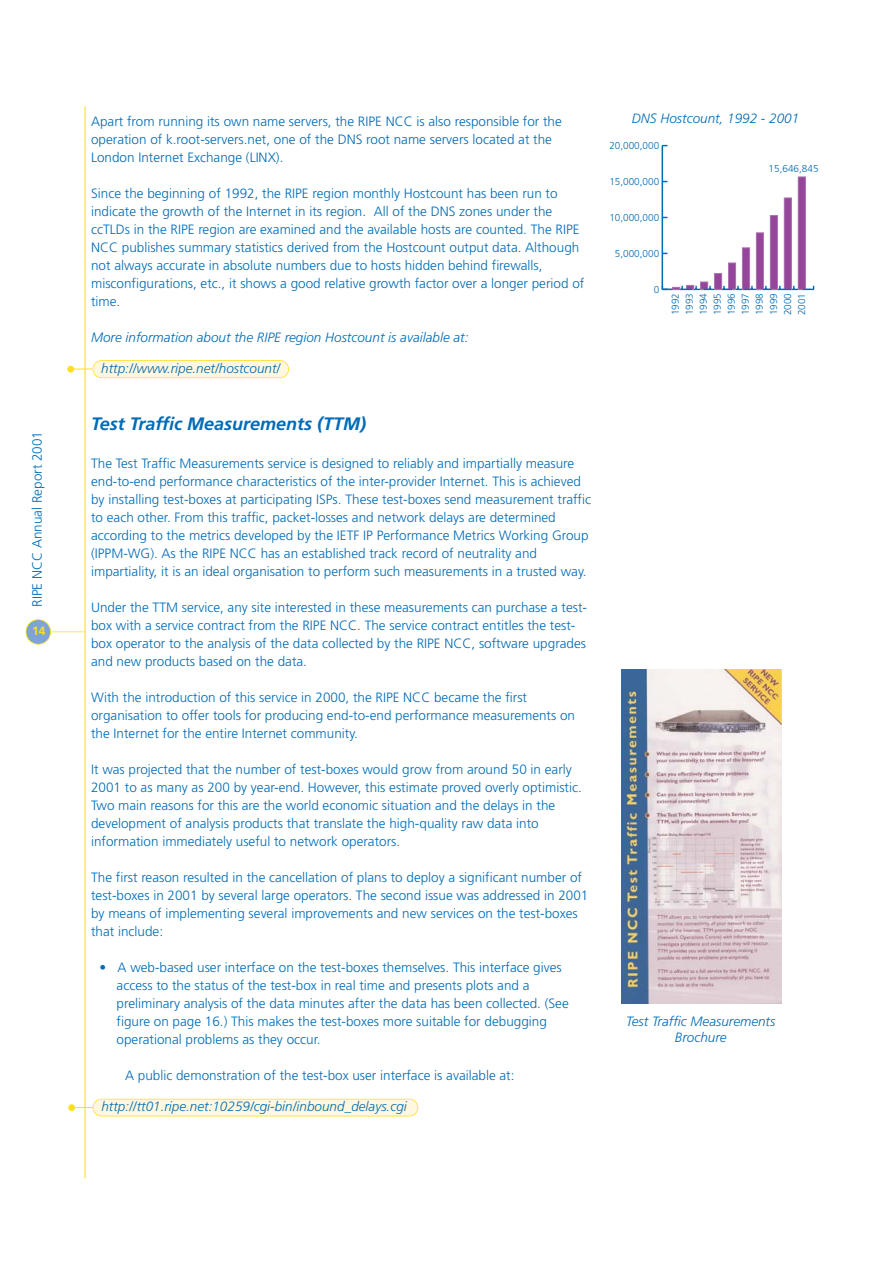
<style>
.page{position:relative;width:893px;height:1262px;background:#fff}
.page>*{position:absolute;margin:0;border:0;box-sizing:border-box;transform-origin:0 0}
.t1{font:italic 700 18px "Frutiger";color:#006bb6}
.t2{font:300 13.5px/18px "Frutiger";color:#006bb6}
.t3{font:italic 300 13.5px/16.2px "Frutiger";color:#006bb6;text-align:center}
.t4{font:700 12px "Frutiger";color:#ffdf1b}
.t5{font:300 10.05px/14.1px "Frutiger";color:#006bb6;text-align:justify}
</style>
<div class="page">
<div style="left:93px;top:1099px;width:325px;height:17px;background:#fff8de;border-radius:8px"></div>
<div style="left:93px;top:1098px;width:325px;height:18px;border:2px solid #ffdf1b;border-radius:9px"></div>
<div style="left:93px;top:360px;width:196px;height:18px;background:#fff8de;border-radius:9px"></div>
<div style="left:93px;top:360px;width:196px;height:18px;border:2px solid #ffdf1b;border-radius:9px"></div>
<hr style="left:84px;top:106px;width:2px;height:1072px;background:#ffe55d">
<div style="left:26px;top:619px;width:25px;height:25px;background:#7ea3d5;border-radius:50%"></div>
<div style="left:26px;top:619px;width:25px;height:25px;border:2px solid #ffdf1b;border-radius:50%"></div>
<hr style="left:52px;top:631px;width:34px;height:1px;background:#ffe55d">
<hr style="left:662px;top:289px;width:151px;height:1px;background:#006bb6">
<hr style="left:661px;top:146px;width:2px;height:143px;background:#006bb6">
<div style="left:700px;top:282px;width:7px;height:7px;background:#95459a"></div>
<div style="left:700px;top:282px;width:8px;height:8px;border:1px solid #ac77b3"></div>
<div style="left:714px;top:273px;width:7px;height:16px;background:#95459a"></div>
<div style="left:714px;top:273px;width:8px;height:17px;border:1px solid #ac77b3"></div>
<div style="left:728px;top:263px;width:7px;height:26px;background:#95459a"></div>
<div style="left:728px;top:263px;width:8px;height:27px;border:1px solid #ac77b3"></div>
<div style="left:742px;top:248px;width:7px;height:41px;background:#95459a"></div>
<div style="left:742px;top:247px;width:8px;height:43px;border:1px solid #ac77b3"></div>
<div style="left:756px;top:233px;width:7px;height:56px;background:#95459a"></div>
<div style="left:756px;top:232px;width:7px;height:58px;border:1px solid #ac77b3"></div>
<div style="left:770px;top:215px;width:7px;height:74px;background:#95459a"></div>
<div style="left:770px;top:215px;width:7px;height:75px;border:1px solid #ac77b3"></div>
<div style="left:784px;top:198px;width:7px;height:91px;background:#95459a"></div>
<div style="left:784px;top:197px;width:7px;height:93px;border:1px solid #ac77b3"></div>
<div style="left:798px;top:177px;width:7px;height:112px;background:#95459a"></div>
<div style="left:797px;top:176px;width:8px;height:114px;border:1px solid #ac77b3"></div>
<svg style="left:661px;top:285px;width:35px;height:5px"></svg>
<svg style="left:704px;top:286px;width:7px;height:4px"></svg>
<svg style="left:723px;top:286px;width:8px;height:4px"></svg>
<svg style="left:744px;top:286px;width:8px;height:4px"></svg>
<svg style="left:763px;top:286px;width:7px;height:3px"></svg>
<svg style="left:779px;top:286px;width:15px;height:4px"></svg>
<svg style="left:803px;top:286px;width:11px;height:4px"></svg>
<img style="left:621px;top:669px;width:160px;height:334px">
<svg style="left:74px;top:369px;width:18px;height:1px"></svg>
<div style="left:67px;top:366px;width:7px;height:6px;background:#ffdf1b;border-radius:50%"></div>
<svg style="left:75px;top:1107px;width:18px;height:1px"></svg>
<div style="left:68px;top:1104px;width:7px;height:7px;background:#ffdf1b;border-radius:50%"></div>
<p class="t2" style="left:29px;top:607px;width:177px;rotate:-90deg">RIPE NCC Annual Report 2001</p>
<p class="t4" style="left:32px;top:626px;width:15px">14</p>
<p class="t2" style="left:91px;top:113px;width:472px">Apart from running its own name servers, the RIPE NCC is also responsible for the operation of k.root-servers.net, one of the DNS root name servers located at the<br>London Internet Exchange (LINX).</p>
<p class="t2" style="left:91px;top:185px;width:494px">Since the beginning of 1992, the RIPE region monthly Hostcount has been run to indicate the growth of the Internet in its region. All of the DNS zones under the ccTLDs in the RIPE region are examined and the available hosts are counted. The RIPE NCC publishes summary statistics derived from the Hostcount output data. Although not always accurate in absolute numbers due to hosts hidden behind firewalls, misconfigurations, etc., it shows a good relative growth factor over a longer period of time.</p>
<p class="t3" style="left:91px;top:330px;width:379px">More information about the RIPE region Hostcount is available at:</p>
<p class="t3" style="left:101px;top:361px;width:181px">http://www.ripe.net/hostcount/</p>
<h1 class="t1" style="left:91px;top:416px;width:276px">Test Traffic Measurements (TTM)</h1>
<p class="t2" style="left:91px;top:455px;width:501px">The Test Traffic Measurements service is designed to reliably and impartially measure end-to-end performance characteristics of the inter-provider Internet. This is achieved by installing test-boxes at participating ISPs. These test-boxes send measurement traffic to each other. From this traffic, packet-losses and network delays are determined according to the metrics developed by the IETF IP Performance Metrics Working Group (IPPM-WG). As the RIPE NCC has an established track record of neutrality and impartiality, it is an ideal organisation to perform such measurements in a trusted way.</p>
<p class="t2" style="left:91px;top:599px;width:497px">Under the TTM service, any site interested in these measurements can purchase a test&shy;box with a service contract from the RIPE NCC. The service contract entitles the test&shy;box operator to the analysis of the data collected by the RIPE NCC, software upgrades and new products based on the data.</p>
<p class="t2" style="left:91px;top:689px;width:485px">With the introduction of this service in 2000, the RIPE NCC became the first organisation to offer tools for producing end-to-end performance measurements on the Internet for the entire Internet community.</p>
<p class="t2" style="left:91px;top:761px;width:492px">It was projected that the number of test-boxes would grow from around 50 in early 2001 to as many as 200 by year-end. However, this estimate proved overly optimistic.<br>Two main reasons for this are the world economic situation and the delays in the development of analysis products that translate the high-quality raw data into information immediately useful to network operators.</p>
<p class="t2" style="left:91px;top:869px;width:499px">The first reason resulted in the cancellation of plans to deploy a significant number of test-boxes in 2001 by several large operators. The second issue was addressed in 2001 by means of implementing several improvements and new services on the test-boxes that include:</p>
<p class="t2" style="left:117px;top:959px;width:453px;text-indent:-17px">• A web-based user interface on the test-boxes themselves. This interface gives access to the status of the test-box in real time and presents plots and a preliminary analysis of the data minutes after the data has been collected. (See figure on page 16.) This makes the test-boxes more suitable for debugging operational problems as they occur.</p>
<p class="t2" style="left:125px;top:1067px;width:391px">A public demonstration of the test-box user interface is available at:</p>
<p class="t3" style="left:101px;top:1099px;width:307px">http://tt01.ripe.net:10259/cgi-bin/inbound_delays.cgi</p>
<p class="t3" style="left:632px;top:111px;width:169px">DNS Hostcount, 1992 - 2001</p>
<p class="t5" style="left:609px;top:139px;width:51px">20,000,000</p>
<p class="t5" style="left:609px;top:175px;width:51px">15,000,000</p>
<p class="t5" style="left:609px;top:211px;width:51px">10,000,000</p>
<p class="t5" style="left:615px;top:247px;width:46px">5,000,000</p>
<p class="t5" style="left:653px;top:283px;width:7px">0</p>
<p class="t5" style="left:768px;top:163px;width:51px">15,646,845</p>
<p class="t5" style="left:669px;top:315px;width:24px;rotate:-90deg">1992<br>1993<br>1994<br>1995<br>1996<br>1997<br>1998<br>1999<br>2000<br>2001</p>
<p class="t3" style="left:626px;top:1014px;width:150px">Test Traffic Measurements<br>Brochure</p>
</div>
